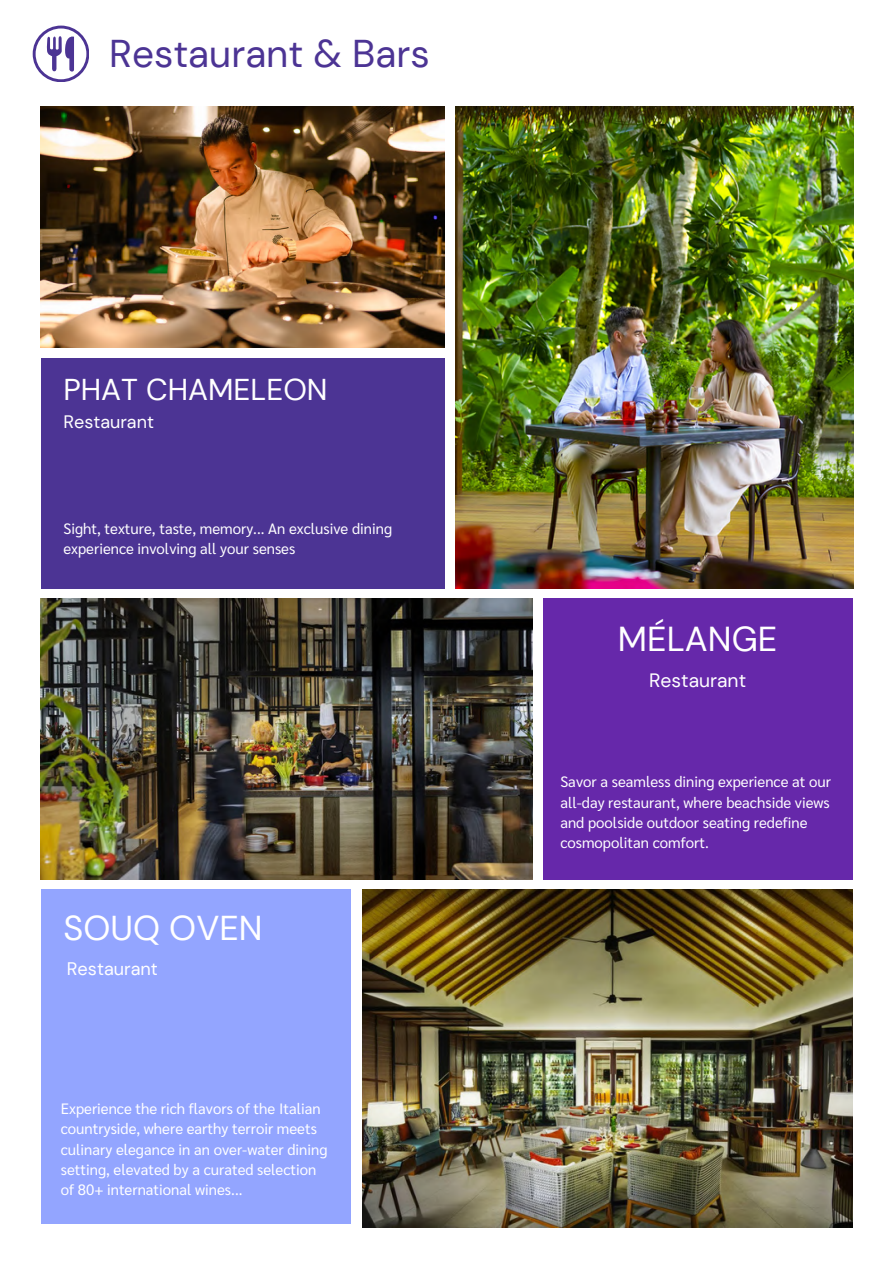
<style>
.page{position:relative;width:893px;height:1264px;background:#fff}
.page>*{position:absolute;margin:0;border:0;box-sizing:border-box;transform-origin:0 0}
.t1{font:38.7px "DM Sans";color:#4c3494}
.t2{font:34.5px "DM Sans";color:#fff}
.t3{font:30px "DM Sans";color:#fff}
.t4{font:19.35px "DM Sans";color:#fff}
.t5{font:18.15px "DM Sans";color:#fff}
.t6{font:18px "DM Sans";color:#fff}
.t7{font:15px/20.2px "Sarabun";color:#fff}
</style>
<div class="page">
<div style="left:41px;top:358px;width:403px;height:230px;background:#4c3494"></div>
<img style="left:41px;top:107px;width:404px;height:240px">
<img style="left:41px;top:598px;width:491px;height:282px">
<div style="left:41px;top:889px;width:309px;height:333px;background:#93a5ff"></div>
<img style="left:456px;top:107px;width:397px;height:481px">
<div style="left:542px;top:598px;width:310px;height:281px;background:#6628aa"></div>
<img style="left:362px;top:889px;width:490px;height:338px">
<svg style="left:33px;top:26px;width:56px;height:56px"></svg>
<h4 class="t1" style="left:109px;top:29px;width:322px">Restaurant &amp; Bars</h4>
<p class="t3" style="left:63px;top:370px;width:266px">PHAT CHAMELEON</p>
<h1 class="t6" style="left:63px;top:410px;width:92px">Restaurant</h1>
<h4 class="t7" style="left:63px;top:517px;width:330px">Sight, texture, taste, memory... An exclusive dining experience involving all your senses</h4>
<p class="t2" style="left:63px;top:906px;width:200px">SOUQ OVEN</p>
<h3 class="t5" style="left:67px;top:956px;width:93px">Restaurant</h3>
<h2 class="t7" style="left:61px;top:1097px;width:268px">Experience the rich flavors of the Italian countryside, where earthy terroir meets culinary elegance in an over-water dining setting, elevated by a curated selection of 80+ international wines...</h2>
<p class="t2" style="left:618px;top:617px;width:161px">MÉLANGE</p>
<h2 class="t4" style="left:649px;top:668px;width:98px">Restaurant</h2>
<h4 class="t7" style="left:560px;top:771px;width:272px">Savor a seamless dining experience at our all-day restaurant, where beachside views and poolside outdoor seating redefine cosmopolitan comfort.</h4>
</div>
